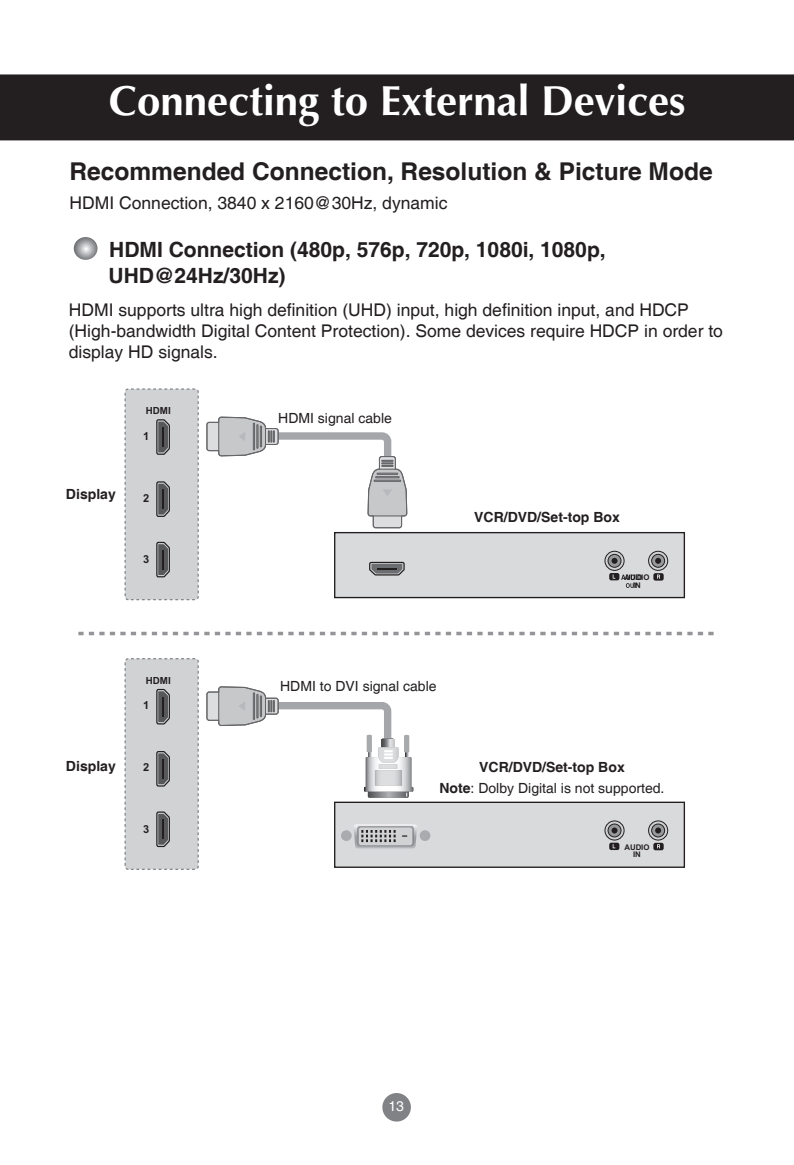
<style>
.page{position:relative;width:794px;height:1165px;background:#fff}
.page>*{position:absolute;margin:0;border:0;box-sizing:border-box;transform-origin:0 0}
.Header_1{font:700 42px "Optima LT Std";color:#fff}
.Title-bold{font:700 24.5px "Helvetica";color:#231f20}
.Title-bold-2{font:700 21px/25.2px "Helvetica";color:#231f20}
.Body{font:17.5px/21px "Helvetica";color:#231f20}
.Body-2{font:14px "Helvetica";color:#231f20}
.Body-3{font:700 14px "Helvetica";color:#231f20}
.t1{font:14px "Helvetica";color:#fff}
.t2{font:700 11.03px "Arial";color:#231f20}
.t3{font:700 9.8px "Arial";color:#231f20}
.t4{font:700 7.88px/7.4px "Arial";color:#231f20;text-align:center}
.s1{font-weight:700}
</style>
<div class="page">
<div style="left:382px;top:1092px;width:29px;height:29px;background:#808285;border-radius:50%"></div>
<div style="left:1px;top:75px;width:792px;height:64px;background:#231f20"></div>
<div style="left:0;top:74px;width:793px;height:66px;border:2px solid #231f20"></div>
<svg style="left:74px;top:237px;width:23px;height:23px"></svg>
<div style="left:125px;top:658px;width:73px;height:211px;background:#d1d2d4;border-radius:3px"></div>
<div style="left:124px;top:658px;width:75px;height:211px;border:1px dashed #808285;border-radius:3px"></div>
<svg style="left:156px;top:688px;width:14px;height:37px"></svg>
<svg style="left:156px;top:751px;width:14px;height:36px"></svg>
<svg style="left:156px;top:811px;width:14px;height:36px"></svg>
<hr style="left:162px;top:819px;width:2px;height:20px;background:#231f20">
<svg style="left:206px;top:686px;width:207px;height:111px"></svg>
<div style="left:334px;top:802px;width:350px;height:65px;background:#d9dadc"></div>
<div style="left:334px;top:801px;width:350px;height:66px;border:1px solid #231f20"></div>
<svg style="left:648px;top:820px;width:19px;height:20px"></svg>
<div style="left:648px;top:820px;width:19px;height:20px;border:1px solid #231f20;border-radius:50%"></div>
<svg style="left:651px;top:824px;width:13px;height:12px"></svg>
<div style="left:651px;top:823px;width:13px;height:14px;border:1px solid #231f20;border-radius:50%"></div>
<svg style="left:655px;top:827px;width:5px;height:6px"></svg>
<svg style="left:604px;top:820px;width:19px;height:20px"></svg>
<div style="left:604px;top:820px;width:20px;height:20px;border:1px solid #231f20;border-radius:50%"></div>
<svg style="left:607px;top:824px;width:13px;height:12px"></svg>
<div style="left:607px;top:823px;width:14px;height:14px;border:1px solid #231f20;border-radius:50%"></div>
<svg style="left:611px;top:827px;width:6px;height:6px"></svg>
<svg style="left:609px;top:842px;width:10px;height:8px"></svg>
<svg style="left:653px;top:842px;width:10px;height:8px"></svg>
<svg style="left:354px;top:824px;width:63px;height:24px"></svg>
<div style="left:419px;top:830px;width:11px;height:10px;background:#aaabaf;border-radius:50%"></div>
<div style="left:341px;top:830px;width:10px;height:10px;background:#aaabaf;border-radius:50%"></div>
<div style="left:334px;top:532px;width:350px;height:65px;background:#d9dadc"></div>
<div style="left:334px;top:532px;width:350px;height:66px;border:1px solid #231f20"></div>
<svg style="left:648px;top:551px;width:19px;height:19px"></svg>
<div style="left:648px;top:551px;width:19px;height:19px;border:1px solid #231f20;border-radius:50%"></div>
<svg style="left:651px;top:554px;width:13px;height:13px"></svg>
<div style="left:651px;top:554px;width:13px;height:13px;border:1px solid #231f20;border-radius:50%"></div>
<svg style="left:655px;top:557px;width:5px;height:6px"></svg>
<svg style="left:604px;top:551px;width:19px;height:19px"></svg>
<div style="left:604px;top:551px;width:20px;height:19px;border:1px solid #231f20;border-radius:50%"></div>
<svg style="left:607px;top:554px;width:13px;height:13px"></svg>
<div style="left:607px;top:554px;width:14px;height:13px;border:1px solid #231f20;border-radius:50%"></div>
<svg style="left:611px;top:557px;width:6px;height:6px"></svg>
<svg style="left:621px;top:574px;width:20px;height:14px"></svg>
<svg style="left:609px;top:573px;width:10px;height:7px"></svg>
<div style="left:653px;top:573px;width:10px;height:7px;background:#231f20;border-radius:2px"></div>
<svg style="left:657px;top:574px;width:3px;height:4px"></svg>
<svg style="left:369px;top:561px;width:36px;height:15px"></svg>
<div style="left:125px;top:389px;width:73px;height:210px;background:#d1d2d4;border-radius:3px"></div>
<div style="left:124px;top:388px;width:75px;height:212px;border:1px dashed #808285;border-radius:3px"></div>
<svg style="left:156px;top:419px;width:14px;height:36px"></svg>
<hr style="left:162px;top:427px;width:2px;height:20px;background:#231f20">
<svg style="left:156px;top:481px;width:14px;height:36px"></svg>
<hr style="left:162px;top:489px;width:2px;height:20px;background:#231f20">
<svg style="left:156px;top:541px;width:14px;height:37px"></svg>
<svg style="left:206px;top:416px;width:201px;height:112px"></svg>
<svg style="left:78px;top:631px;width:635px;height:4px"></svg>
<p class="Header_1" style="left:109px;top:76px;width:577px">Connecting to External Devices</p>
<p class="Title-bold" style="left:69px;top:157px;width:644px">Recommended Connection, Resolution &amp; Picture Mode</p>
<p class="Body" style="left:69px;top:193px;width:379px">HDMI Connection, 3840 x 2160@30Hz, dynamic</p>
<p class="Title-bold-2" style="left:108px;top:238px;width:498px">HDMI Connection (480p, 576p, 720p, 1080i, 1080p,<br>UHD@24Hz/30Hz)</p>
<p class="Body" style="left:69px;top:300px;width:655px">HDMI supports ultra high definition (UHD) input, high definition input, and HDCP (High-bandwidth Digital Content Protection). Some devices require HDCP in order to display HD signals.</p>
<p class="Body-3" style="left:66px;top:486px;width:51px">Display</p>
<p class="t3" style="left:146px;top:404px;width:27px">HDMI</p>
<p class="t2" style="left:143px;top:428px;width:8px">1</p>
<p class="t2" style="left:143px;top:490px;width:8px">2</p>
<p class="t2" style="left:143px;top:551px;width:8px">3</p>
<p class="Body-3" style="left:66px;top:757px;width:51px">Display</p>
<p class="t3" style="left:146px;top:674px;width:27px">HDMI</p>
<p class="t2" style="left:143px;top:698px;width:8px">1</p>
<p class="t2" style="left:143px;top:760px;width:8px">2</p>
<p class="t2" style="left:143px;top:821px;width:8px">3</p>
<p class="Body-2" style="left:278px;top:410px;width:115px">HDMI signal cable</p>
<p class="Body-2" style="left:280px;top:678px;width:158px">HDMI to DVI signal cable</p>
<p class="Body-3" style="left:474px;top:508px;width:147px">VCR/DVD/Set-top Box</p>
<p class="t4" style="left:624px;top:574px;width:27px">AUDIO<br>IN</p>
<p class="Body-3" style="left:479px;top:758px;width:147px">VCR/DVD/Set-top Box</p>
<p class="Body-2" style="left:439px;top:780px;width:226px"><span class="s1">Note</span>: Dolby Digital is not supported.</p>
<p class="t1" style="left:388px;top:1098px;width:17px">13</p>
<p class="t4" style="left:624px;top:843px;width:27px">AUDIO<br>IN</p>
</div>
